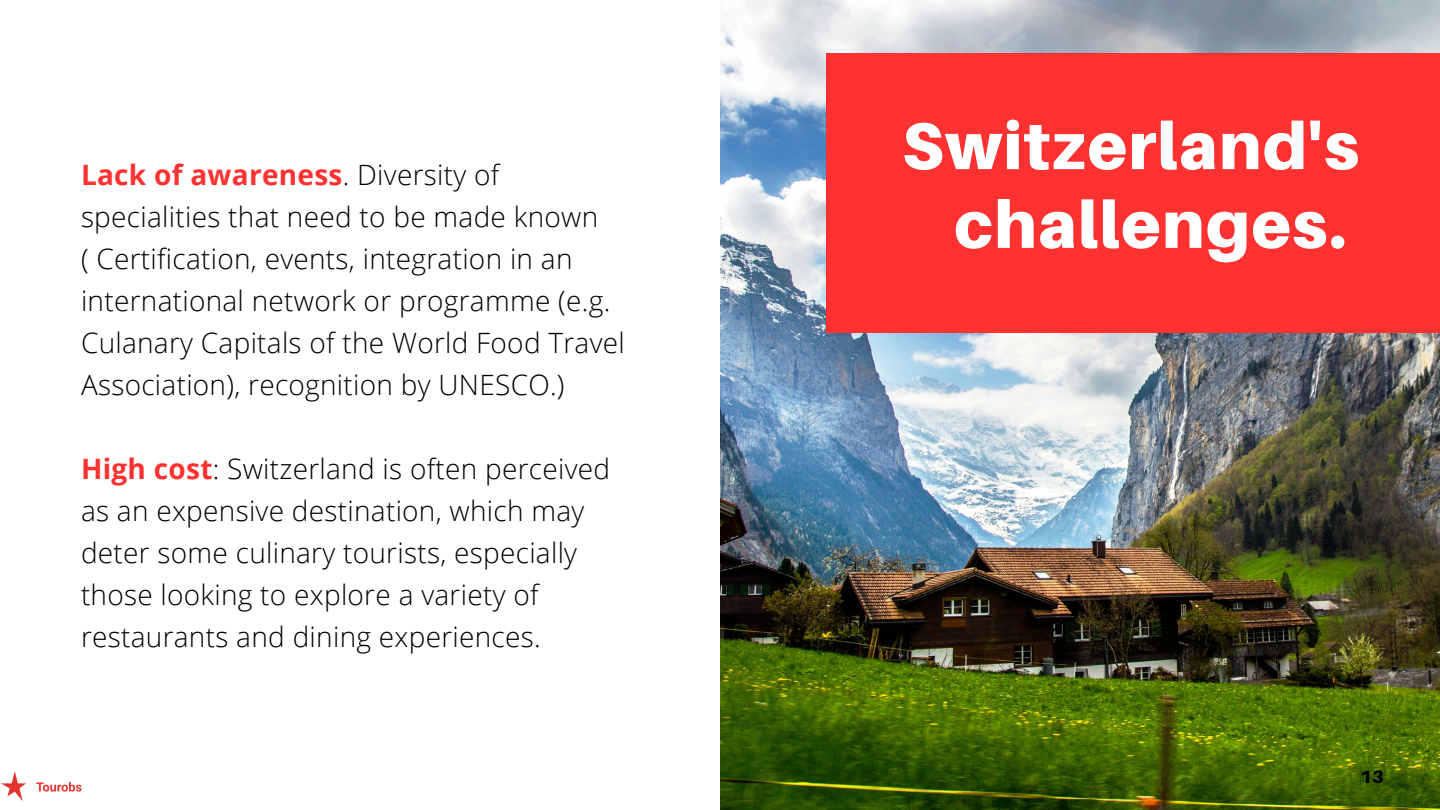
<style>
.page{position:relative;width:1440px;height:810px;background:#fff}
.page>*{position:absolute;margin:0;border:0;box-sizing:border-box;transform-origin:0 0}
.t1{font:900 66px/78.8px "Aileron";letter-spacing:.02em;color:#fff;text-align:center}
.t2{font:300 28px/42px "Open Sans";letter-spacing:.01em;color:#000}
.t3{font:900 18px "Aileron";color:#000}
.s1{font-weight:700;color:#ff3131}
</style>
<div class="page">
<img style="left:720px;top:0;width:720px;height:810px">
<div style="left:827px;top:53px;width:613px;height:280px;background:#ff3131"></div>
<img style="left:1px;top:771px;width:81px;height:31px">
<p class="t2" style="left:81px;top:153px;width:519px"><span class="s1">Lack of awareness</span>. Diversity of specialities that need to be made known</p>
<p class="t2" style="left:81px;top:237px;width:545px">( Certification, events, integration in an international network or programme (e.g.<br>Culanary Capitals of the World Food Travel Association), recognition by UNESCO.)</p>
<p class="t2" style="left:81px;top:447px;width:531px"><span class="s1">High cost</span>: Switzerland is often perceived as an expensive destination, which may deter some culinary tourists, especially those looking to explore a variety of restaurants and dining experiences.</p>
<p class="t1" style="left:902px;top:105px;width:458px">Switzerland's challenges.</p>
<p class="t3" style="left:1360px;top:765px;width:25px">13</p>
</div>
